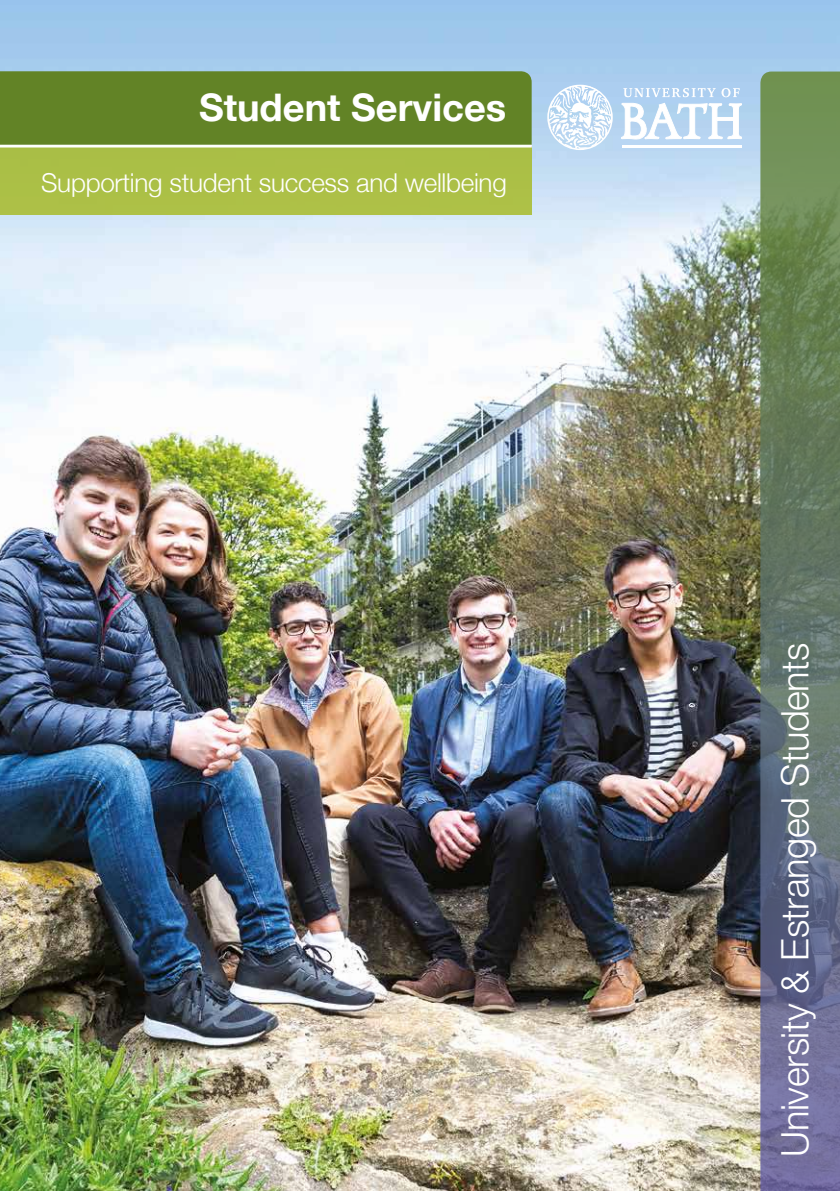
<style>
.page{position:relative;width:840px;height:1191px;background:#fff}
.page>*{position:absolute;margin:0;border:0;box-sizing:border-box;transform-origin:0 0}
.t1{font:300 38px "Helvetica Neue LT Std";letter-spacing:-.01em;color:#fff}
.t2{font:700 38px "Helvetica Neue";color:#fff}
.t3{font:300 26px "Helvetica Neue";letter-spacing:-.01em;color:#fff}
</style>
<div class="page">
<img style="left:0;top:0;width:839px;height:1191px">
<svg style="left:621px;top:103px;width:120px;height:44px"></svg>
<svg style="left:623px;top:88px;width:92px;height:9px"></svg>
<svg style="left:721px;top:88px;width:18px;height:9px"></svg>
<hr style="left:621px;top:146px;width:119px;height:2px;background:#fff">
<svg style="left:547px;top:85px;width:65px;height:65px"></svg>
<svg style="left:760px;top:72px;width:79px;height:1119px;background:#687770"></svg>
<div style="left:0;top:71px;width:531px;height:74px;background:#628326"></div>
<div style="left:0;top:147px;width:531px;height:68px;background:#abbf46"></div>
<hr style="left:0;top:145px;width:531px;height:2px;background:#fff">
<h1 class="t2" style="left:199px;top:78px;width:308px">Student Services</h1>
<p class="t3" style="left:41px;top:162px;width:467px">Supporting student success and wellbeing</p>
<h1 class="t1" style="left:771px;top:1157px;width:516px;rotate:-90deg">University &amp; Estranged Students</h1>
</div>
